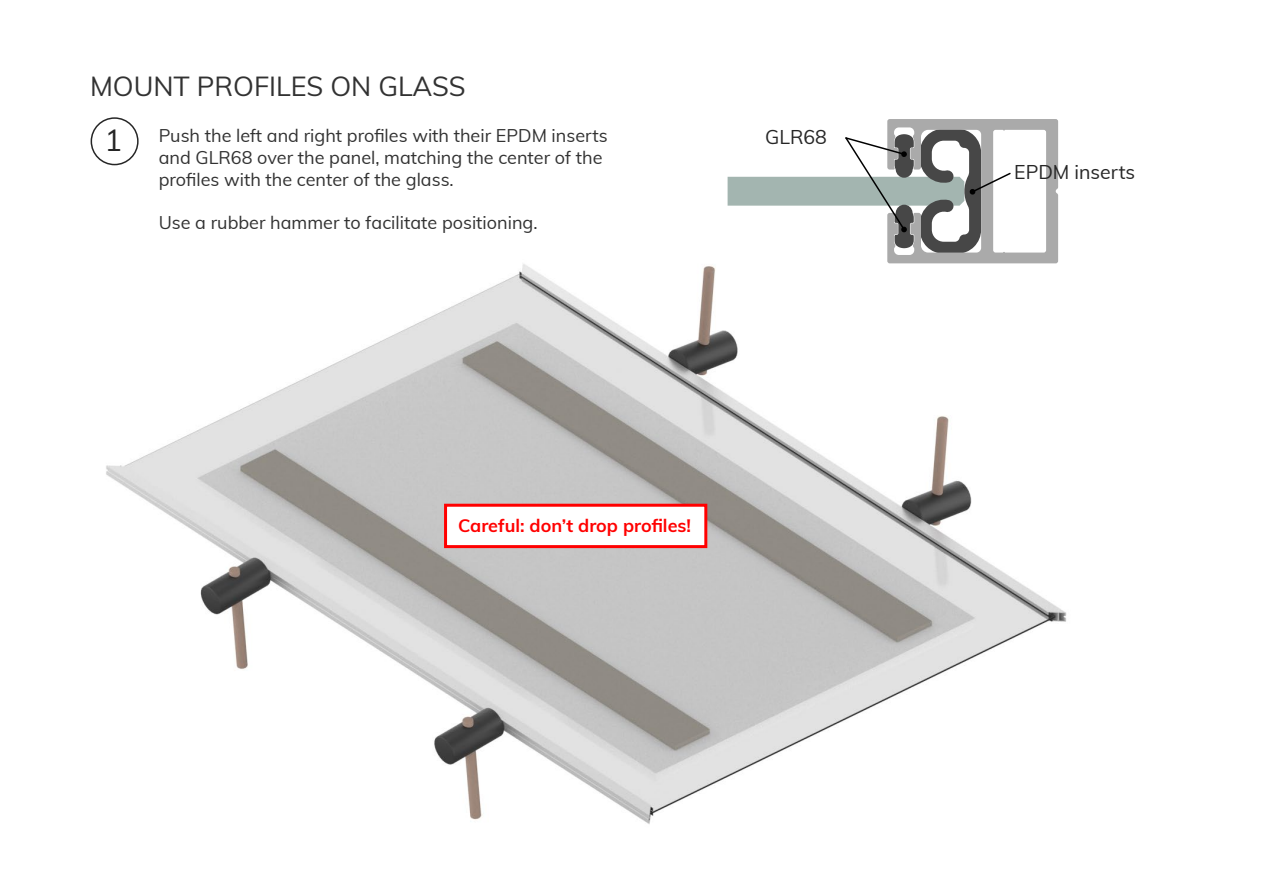
<style>
.page{position:relative;width:1263px;height:893px;background:#fff}
.page>*{position:absolute;margin:0;border:0;box-sizing:border-box;transform-origin:0 0}
.t1{font:30px "Muli";color:#262626}
.t2{font:27px "Muli";color:#323232}
.t3{font:19.5px "Muli";color:#262626}
.t4{font:18px/21.6px "Muli";color:#323232}
.t5{font:700 18px "Muli";color:#f00}
</style>
<div class="page">
<img style="left:106px;top:250px;width:961px;height:574px">
<div style="left:91px;top:117px;width:48px;height:48px;border:2px solid #262626;border-radius:50%"></div>
<svg style="left:728px;top:119px;width:330px;height:144px"></svg>
<div style="left:444px;top:504px;width:263px;height:44px;background:#fff;border:3px solid #f00"></div>
<h2 class="t2" style="left:90px;top:66px;width:377px">MOUNT PROFILES ON GLASS</h2>
<h1 class="t1" style="left:105px;top:118px;width:19px">1</h1>
<p class="t4" style="left:159px;top:124px;width:450px">Push the left and right profiles with their EPDM inserts</p>
<p class="t3" style="left:765px;top:123px;width:63px">GLR68</p>
<p class="t4" style="left:159px;top:146px;width:445px">and GLR68 over the panel, matching the center of the profiles with the center of the glass.</p>
<p class="t4" style="left:159px;top:211px;width:380px">Use a rubber hammer to facilitate positioning.</p>
<p class="t5" style="left:458px;top:512px;width:234px">Careful: don’t drop profiles!</p>
<p class="t3" style="left:1014px;top:158px;width:122px">EPDM inserts</p>
</div>
